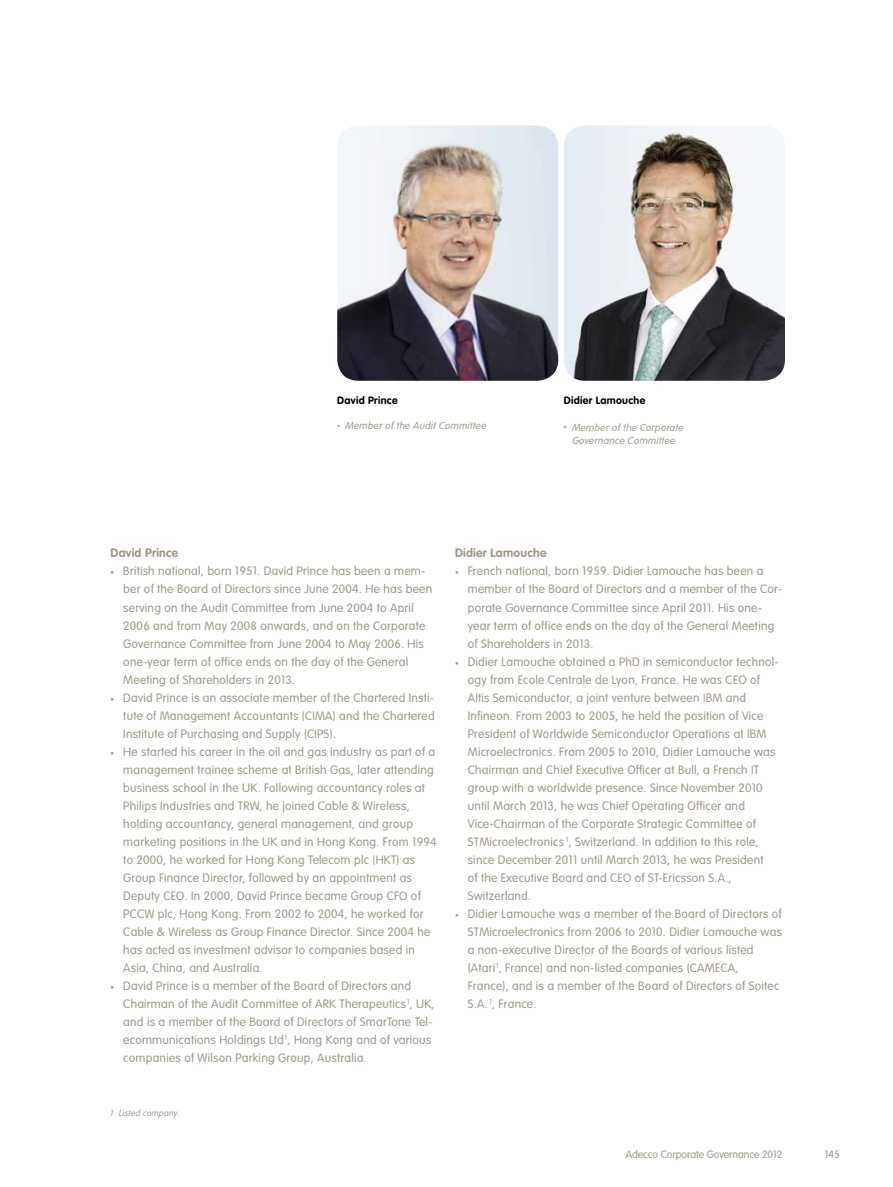
<style>
.page{position:relative;width:893px;height:1187px;background:#fff}
.page>*{position:absolute;margin:0;border:0;box-sizing:border-box;transform-origin:0 0}
.t1{font:300 12px/18px "VAG Rounded Std";letter-spacing:.02em;color:#a0988a}
.t2{font:700 12px "VAG Rounded Std";letter-spacing:.02em;color:#a0988a}
.t3{font:italic 300 10.5px/13.5px "VAG Rundschrift D";letter-spacing:.03em;color:#a0988a;text-align:center}
.t4{font:300 10.5px "VAG Rounded Std";letter-spacing:-.005em;color:#a0988a}
.t5{font:700 10.5px "VAG Rounded Std";letter-spacing:.03em;color:#000}
.t6{font:italic 300 9px "VAG Rundschrift D";letter-spacing:.03em;color:#a0988a}
.s1{font-family:"VAG Rounded Std";font-style:normal;font-size:6px}
.s2{font-size:7.5px}
</style>
<div class="page">
<img style="left:337px;top:125px;width:221px;height:256px">
<img style="left:564px;top:125px;width:221px;height:256px">
<p class="t5" style="left:337px;top:394px;width:62px">David Prince</p>
<p class="t3" style="left:337px;top:419px;width:151px"><span class="s1">•</span> Member of the Audit Committee</p>
<p class="t5" style="left:564px;top:394px;width:83px">Didier Lamouche</p>
<p class="t3" style="left:564px;top:420px;width:121px"><span class="s1">•</span> Member of the Corporate<br>Governance Committee</p>
<p class="t2" style="left:111px;top:546px;width:69px">David Prince</p>
<p class="t1" style="left:123px;top:562px;width:310px;text-indent:-13px"><span class="s2">•</span> British national, born 1951. David Prince has been a mem&shy;ber of the Board of Directors since June 2004. He has been serving on the Audit Committee from June 2004 to April 2006 and from May 2008 onwards, and on the Corporate Governance Committee from June 2004 to May 2006. His one-year term of office ends on the day of the General Meeting of Shareholders in 2013.</p>
<p class="t1" style="left:123px;top:688px;width:313px;text-align:justify;text-indent:-13px"><span class="s2">•</span> David Prince is an associate member of the Chartered Insti&shy;tute of Management Accountants (CIMA) and the Chartered Institute of Purchasing and Supply (CIPS).</p>
<p class="t1" style="left:123px;top:742px;width:315px;text-indent:-13px"><span class="s2">•</span> He started his career in the oil and gas industry as part of a management trainee scheme at British Gas, later attending business school in the UK. Following accountancy roles at Philips Industries and TRW, he joined Cable &amp; Wireless, holding accountancy, general management, and group marketing positions in the UK and in Hong Kong. From 1994 to 2000, he worked for Hong Kong Telecom plc (HKT) as Group Finance Director, followed by an appointment as Deputy CEO. In 2000, David Prince became Group CFO of PCCW plc, Hong Kong. From 2002 to 2004, he worked for Cable &amp; Wireless as Group Finance Director. Since 2004 he has acted as investment advisor to companies based in Asia, China, and Australia.</p>
<p class="t1" style="left:123px;top:976px;width:313px;text-indent:-13px"><span class="s2">•</span> David Prince is a member of the Board of Directors and Chairman of the Audit Committee of ARK Therapeutics<sup>1</sup>, UK, and is a member of the Board of Directors of SmarTone Tel&shy;ecommunications Holdings Ltd<sup>1</sup>, Hong Kong and of various companies of Wilson Parking Group, Australia.</p>
<p class="t6" style="left:111px;top:1107px;width:70px">1 Listed company.</p>
<p class="t2" style="left:455px;top:546px;width:93px">Didier Lamouche</p>
<p class="t1" style="left:468px;top:562px;width:316px;text-indent:-13px"><span class="s2">•</span> French national, born 1959. Didier Lamouche has been a member of the Board of Directors and a member of the Cor&shy;porate Governance Committee since April 2011. His one&shy;year term of office ends on the day of the General Meeting of Shareholders in 2013.</p>
<p class="t1" style="left:468px;top:652px;width:312px;text-indent:-13px"><span class="s2">•</span> Didier Lamouche obtained a PhD in semiconductor technol&shy;ogy from Ecole Centrale de Lyon, France. He was CEO of Altis Semiconductor, a joint venture between IBM and Infineon. From 2003 to 2005, he held the position of Vice President of Worldwide Semiconductor Operations at IBM Microelectronics. From 2005 to 2010, Didier Lamouche was Chairman and Chief Executive Officer at Bull, a French IT group with a worldwide presence. Since November 2010 until March 2013, he was Chief Operating Officer and Vice-Chairman of the Corporate Strategic Committee of STMicroelectronics <sup>1</sup>, Switzerland. In addition to this role, since December 2011 until March 2013, he was President<br>of the Executive Board and CEO of ST-Ericsson S.A., Switzerland.</p>
<p class="t1" style="left:468px;top:904px;width:316px;text-indent:-13px"><span class="s2">•</span> Didier Lamouche was a member of the Board of Directors of STMicroelectronics from 2006 to 2010. Didier Lamouche was a non-executive Director of the Boards of various listed (Atari<sup>1</sup>, France) and non-listed companies (CAMECA, France), and is a member of the Board of Directors of Soitec S.A. <sup>1</sup>, France.</p>
<p class="t4" style="left:626px;top:1147px;width:158px">Adecco Corporate Governance 2012</p>
<p class="t4" style="left:825px;top:1147px;width:16px">145</p>
</div>
